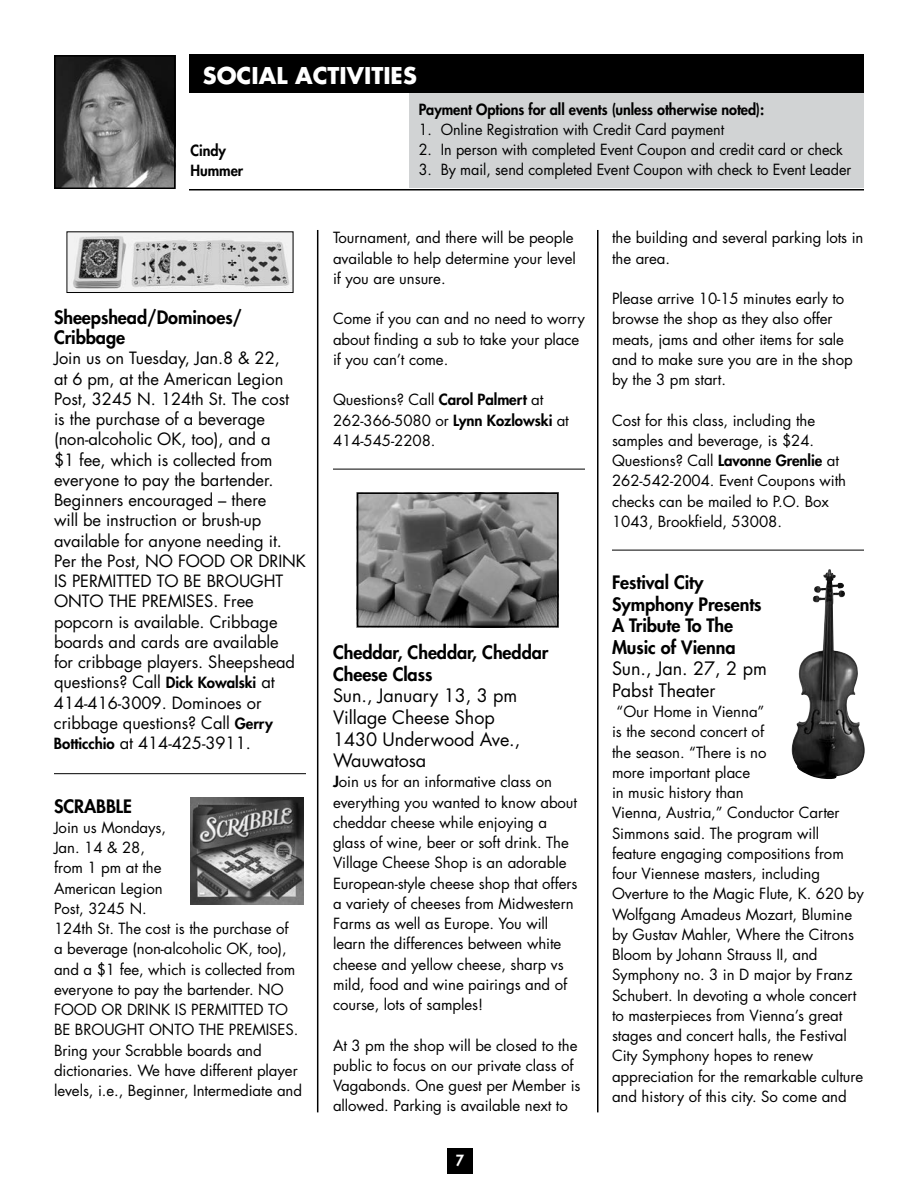
<style>
.page{position:relative;width:918px;height:1188px;background:#fff}
.page>*{position:absolute;margin:0;border:0;box-sizing:border-box;transform-origin:0 0}
.t1{font:700 22.5px "Futura Std";color:#fff}
.t2{font:800 18px/21.6px "Futura Std";letter-spacing:-.005em;color:#000}
.t3{font:18px/21.6px "Futura Std";letter-spacing:-.005em;color:#000}
.t4{font:16.5px/20.2px "Futura Std";letter-spacing:-.005em;color:#000}
.t5{font:15px/20.2px "Futura Std";letter-spacing:-.005em;color:#000}
.t6{font:15px "Futura Std";letter-spacing:-.005em;color:#000;scale:.96 1}
.t7{font:800 15px/20.2px "Futura Std";letter-spacing:-.005em;color:#000;scale:.96 1}
.t8{font:800 15px "Futura Std";color:#fff;scale:.96 1}
.s1{font-weight:800;font-size:15px}
.s2{font-weight:800}
</style>
<div class="page">
<div style="left:447px;top:1148px;width:26px;height:26px;background:#000"></div>
<hr style="left:54px;top:773px;width:252px;height:1px;background:#000">
<hr style="left:333px;top:469px;width:252px;height:1px;background:#000">
<hr style="left:612px;top:550px;width:252px;height:1px;background:#000">
<hr style="left:317px;top:230px;width:1px;height:882px;background:#000">
<hr style="left:597px;top:230px;width:1px;height:882px;background:#000">
<img style="left:69px;top:233px;width:222px;height:58px">
<div style="left:67px;top:231px;width:226px;height:62px;border:1px solid #000"></div>
<div style="left:189px;top:54px;width:675px;height:39px;background:#000"></div>
<hr style="left:189px;top:189px;width:675px;height:1px;background:#000">
<img style="left:57px;top:58px;width:116px;height:128px">
<div style="left:54px;top:55px;width:122px;height:134px;border:2px solid #000"></div>
<div style="left:410px;top:93px;width:454px;height:95px;background:#d1d3d4"></div>
<img style="left:190px;top:797px;width:113px;height:107px">
<img style="left:360px;top:495px;width:196px;height:129px">
<div style="left:357px;top:492px;width:202px;height:135px;border:2px solid #000"></div>
<img style="left:792px;top:569px;width:73px;height:210px">
<h1 class="t1" style="left:203px;top:60px;width:216px">SOCIAL ACTIVITIES</h1>
<p class="t7" style="left:190px;top:140px;width:56px">Cindy<br>Hummer</p>
<p class="t2" style="left:54px;top:307px;width:190px;line-height:20.2px">Sheepshead/Dominoes/<br>Cribbage</p>
<p class="t4" style="left:54px;top:348px;width:253px">Join us on Tuesday, Jan.8 &amp; 22,<br>at 6 pm, at the American Legion<br>Post, 3245 N. 124th St. The cost<br>is the purchase of a beverage (non-alcoholic OK, too), and a<br>$1 fee, which is collected from everyone to pay the bartender.<br>Beginners encouraged – there<br>will be instruction or brush-up available for anyone needing it.<br>Per the Post, NO FOOD OR DRINK<br>IS PERMITTED TO BE BROUGHT<br>ONTO THE PREMISES. Free popcorn is available. Cribbage boards and cards are available<br>for cribbage players. Sheepshead questions? Call <span class="s1">Dick Kowalski</span> at<br>414-416-3009. Dominoes or cribbage questions? Call <span class="s1">Gerry<br>Botticchio</span> at 414-425-3911.</p>
<p class="t2" style="left:54px;top:795px;width:78px">SCRABBLE</p>
<p class="t5" style="left:54px;top:817px;width:250px">Join us Mondays,<br>Jan. 14 &amp; 28,<br>from 1 pm at the<br>American Legion<br>Post, 3245 N.<br>124th St. The cost is the purchase of<br>a beverage (non-alcoholic OK, too), and a $1 fee, which is collected from everyone to pay the bartender. NO<br>FOOD OR DRINK IS PERMITTED TO<br>BE BROUGHT ONTO THE PREMISES.<br>Bring your Scrabble boards and dictionaries. We have different player levels, i.e., Beginner, Intermediate and</p>
<p class="t7" style="left:419px;top:99px;width:361px">Payment Options for all events (unless otherwise noted):</p>
<p class="t6" style="left:419px;top:120px;width:320px">1. Online Registration with Credit Card payment</p>
<p class="t6" style="left:419px;top:140px;width:443px">2. In person with completed Event Coupon and credit card or check</p>
<p class="t6" style="left:419px;top:160px;width:452px">3. By mail, send completed Event Coupon with check to Event Leader</p>
<p class="t5" style="left:333px;top:228px;width:244px">Tournament, and there will be people available to help determine your level if you are unsure.</p>
<p class="t5" style="left:333px;top:309px;width:254px">Come if you can and no need to worry about finding a sub to take your place if you can’t come.</p>
<p class="t5" style="left:333px;top:390px;width:237px">Questions? Call <span class="s2">Carol Palmert</span> at<br>262-366-5080 or <span class="s2">Lynn Kozlowski</span> at<br>414-545-2208.</p>
<p class="t2" style="left:333px;top:642px;width:217px">Cheddar, Cheddar, Cheddar<br>Cheese Class</p>
<p class="t3" style="left:333px;top:685px;width:189px">Sun., January 13, 3 pm<br>Village Cheese Shop<br>1430 Underwood Ave.,<br>Wauwatosa</p>
<p class="t5" style="left:333px;top:772px;width:246px"><span class="s2">J</span>oin us for an informative class on everything you wanted to know about cheddar cheese while enjoying a glass of wine, beer or soft drink. The Village Cheese Shop is an adorable European-style cheese shop that offers a variety of cheeses from Midwestern Farms as well as Europe. You will learn the differences between white cheese and yellow cheese, sharp vs mild, food and wine pairings and of course, lots of samples!</p>
<p class="t5" style="left:333px;top:1035px;width:249px">At 3 pm the shop will be closed to the public to focus on our private class of Vagabonds. One guest per Member is allowed. Parking is available next to</p>
<p class="t8" style="left:456px;top:1151px;width:10px">7</p>
<p class="t5" style="left:612px;top:228px;width:253px">the building and several parking lots in the area.</p>
<p class="t5" style="left:612px;top:289px;width:242px">Please arrive 10-15 minutes early to browse the shop as they also offer meats, jams and other items for sale and to make sure you are in the shop by the 3 pm start.</p>
<p class="t5" style="left:612px;top:410px;width:236px">Cost for this class, including the samples and beverage, is $24.<br>Questions? Call <span class="s2">Lavonne Grenlie</span> at<br>262-542-2004. Event Coupons with checks can be mailed to P.O. Box<br>1043, Brookfield, 53008.</p>
<p class="t2" style="left:612px;top:572px;width:151px">Festival City<br>Symphony Presents<br>A Tribute To The<br>Music of Vienna</p>
<p class="t3" style="left:612px;top:658px;width:156px">Sun., Jan. 27, 2 pm<br>Pabst Theater</p>
<p class="t5" style="left:612px;top:702px;width:253px;text-indent:5px">“Our Home in Vienna”<br>is the second concert of<br>the season. “There is no<br>more important place<br>in music history than<br>Vienna, Austria,” Conductor Carter<br>Simmons said. The program will feature engaging compositions from four Viennese masters, including<br>Overture to the Magic Flute, K. 620 by<br>Wolfgang Amadeus Mozart, Blumine by Gustav Mahler, Where the Citrons<br>Bloom by Johann Strauss II, and<br>Symphony no. 3 in D major by Franz<br>Schubert. In devoting a whole concert to masterpieces from Vienna’s great stages and concert halls, the Festival<br>City Symphony hopes to renew appreciation for the remarkable culture and history of this city. So come and</p>
</div>
